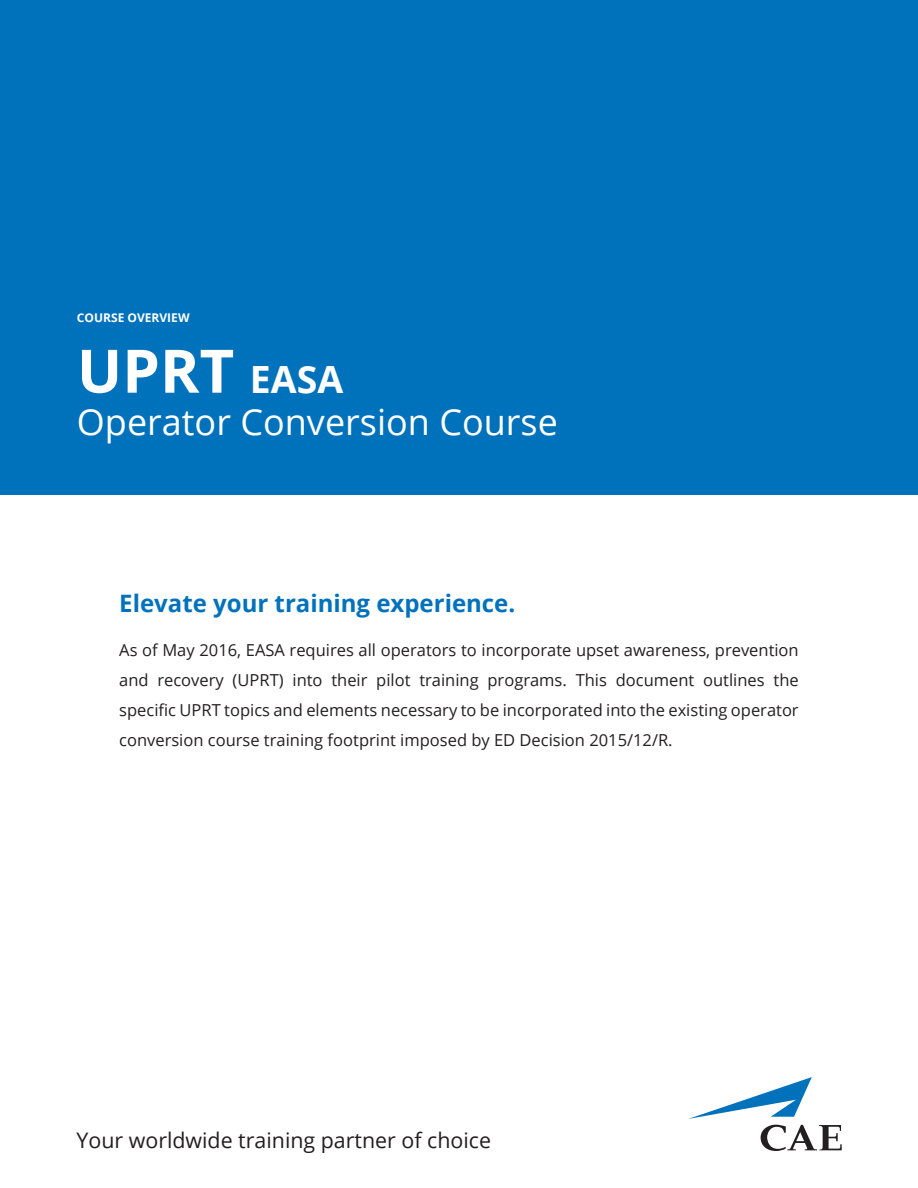
<style>
.page{position:relative;width:918px;height:1188px;background:#fff}
.page>*{position:absolute;margin:0;border:0;box-sizing:border-box;transform-origin:0 0}
.Titre{font:700 60px "Open Sans";color:#fff}
.Sous-titre{font:36px "Open Sans";color:#fff}
.Titre_-_Texte{font:700 24px "Open Sans";color:#0072bc}
.t1{font:21.45px "Open Sans";color:#231f20}
.t2{font:16.5px/30px "Open Sans";color:#231f20;text-align:justify}
.Titre_-_Course_outin{font:700 12px "Open Sans";color:#fff}
.s1{font-size:37.5px}
</style>
<div class="page">
<svg style="left:688px;top:1077px;width:124px;height:42px"></svg>
<svg style="left:761px;top:1125px;width:81px;height:26px"></svg>
<div style="left:0;top:0;width:918px;height:495px;background:#0072bc"></div>
<p class="Titre_-_Course_outin" style="left:77px;top:310px;width:114px">COURSE OVERVIEW</p>
<p class="Titre" style="left:77px;top:329px;width:268px">UPRT <span class="s1">EASA</span></p>
<p class="Sous-titre" style="left:77px;top:398px;width:483px">Operator Conversion Course</p>
<p class="Titre_-_Texte" style="left:119px;top:587px;width:398px">Elevate your training experience.</p>
<p class="t2" style="left:119px;top:634px;width:681px">As of May 2016, EASA requires all operators to incorporate upset awareness, prevention and recovery (UPRT) into their pilot training programs. This document outlines the specific UPRT topics and elements necessary to be incorporated into the existing operator conversion course training footprint imposed by ED Decision 2015/12/R.</p>
<h3 class="t1" style="left:76px;top:1126px;width:416px">Your worldwide training partner of choice</h3>
</div>
